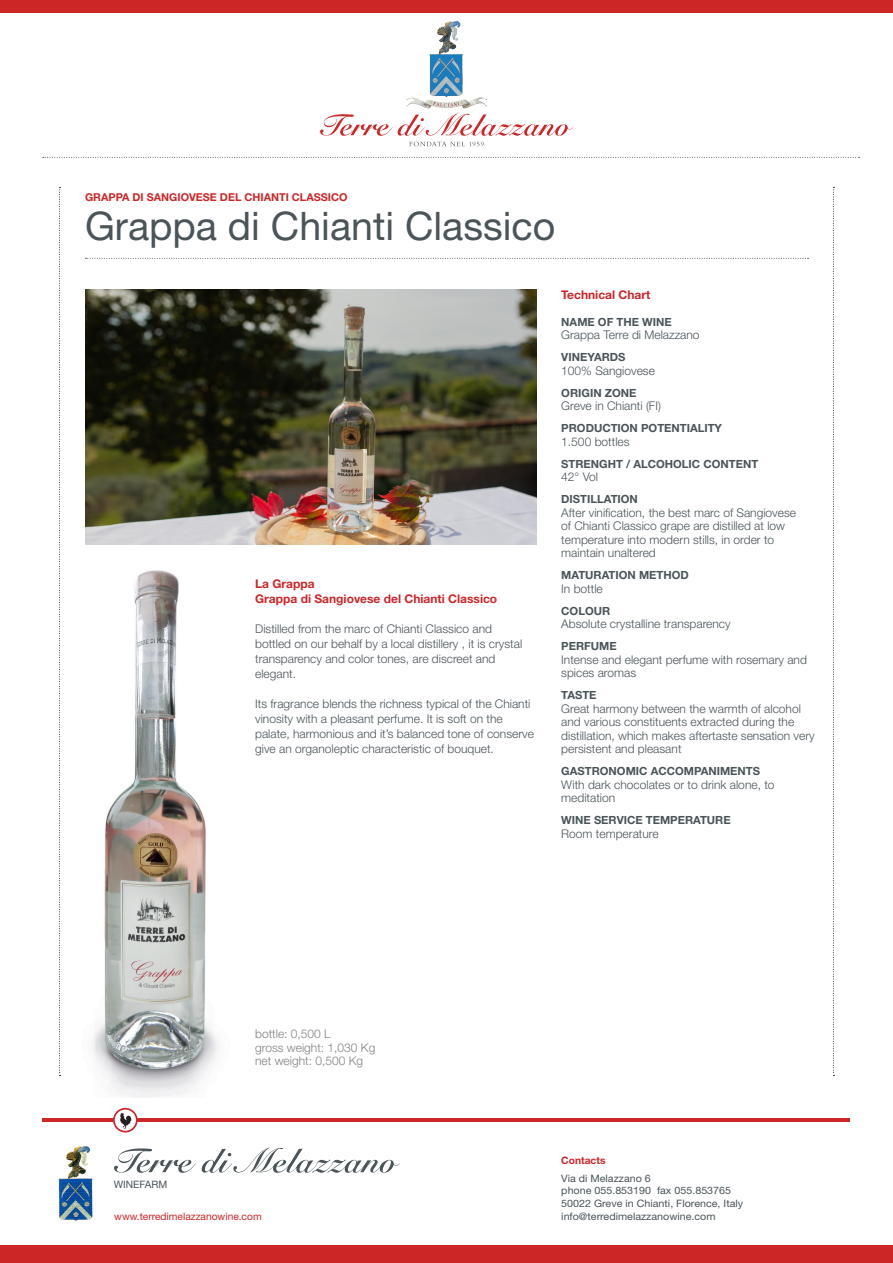
<style>
.page{position:relative;width:893px;height:1263px;background:#fff}
.page>*{position:absolute;margin:0;border:0;box-sizing:border-box;transform-origin:0 0}
.tit{font:39.3px "Helvetica Neue";color:#4a5459}
._45__8_9{font:300 12px/13.5px "Helvetica Neue";color:#4a5459}
.red{font:700 12px "Helvetica Neue";color:#cc2628}
._45_h{font:300 12px "Helvetica Neue";color:#808285}
.b{font:700 11.25px "Helvetica Neue";color:#4a5459}
.primo_b{font:700 11.25px "Helvetica Neue";color:#4a5459}
.t1{font:700 10.8px "Helvetica Neue";color:#cc2628}
.t2{font:10.2px/12.8px "Helvetica Neue";color:#4a5459;scale:1.05 1}
.t3{font:10.2px "Helvetica Neue";color:#cc2628}
.t4{font:10.2px "Helvetica Neue";color:#4a5459}
.t5{font:700 10.2px "Helvetica Neue";color:#cc2628}
</style>
<div class="page">
<hr style="left:43px;top:1118px;width:807px;height:4px;background:#cc2628">
<svg style="left:113px;top:1108px;width:25px;height:24px"></svg>
<svg style="left:120px;top:1113px;width:11px;height:16px"></svg>
<img style="left:58px;top:1146px;width:35px;height:77px">
<svg style="left:114px;top:1148px;width:286px;height:25px"></svg>
<div style="left:0;top:1246px;width:893px;height:17px;background:#cc2627"></div>
<div style="left:0;top:0;width:893px;height:13px;background:#cc2627"></div>
<svg style="left:320px;top:114px;width:253px;height:22px"></svg>
<svg style="left:409px;top:142px;width:75px;height:4px"></svg>
<img style="left:406px;top:21px;width:81px;height:88px">
<img style="left:92px;top:570px;width:127px;height:527px">
<svg style="left:43px;top:157px;width:817px;height:1px"></svg>
<svg style="left:85px;top:258px;width:723px;height:1px"></svg>
<svg style="left:59px;top:187px;width:2px;height:889px"></svg>
<svg style="left:833px;top:187px;width:1px;height:889px"></svg>
<img style="left:85px;top:289px;width:452px;height:255px">
<p class="t1" style="left:85px;top:190px;width:264px">GRAPPA DI SANGIOVESE DEL CHIANTI CLASSICO</p>
<p class="tit" style="left:85px;top:203px;width:472px">Grappa di Chianti Classico</p>
<p class="t4" style="left:114px;top:1179px;width:55px">WINEFARM</p>
<p class="red" style="left:255px;top:576px;width:61px">La Grappa</p>
<p class="red" style="left:255px;top:591px;width:244px">Grappa di Sangiovese del Chianti Classico</p>
<p class="_45__8_9" style="left:255px;top:621px;width:269px;line-height:15px">Distilled from the marc of Chianti Classico and bottled on our behalf by a local distillery , it is crystal transparency and color tones, are discreet and elegant.</p>
<p class="_45__8_9" style="left:255px;top:696px;width:280px;line-height:15px">Its fragrance blends the richness typical of the Chianti vinosity with a pleasant perfume. It is soft on the palate, harmonious and it’s balanced tone of conserve give an organoleptic characteristic of bouquet.</p>
<p class="red" style="left:561px;top:287px;width:91px">Technical Chart</p>
<p class="primo_b" style="left:561px;top:315px;width:112px">NAME OF THE WINE</p>
<p class="_45__8_9" style="left:561px;top:328px;width:140px">Grappa Terre di Melazzano</p>
<p class="b" style="left:561px;top:350px;width:66px">VINEYARDS</p>
<p class="_45__8_9" style="left:561px;top:363px;width:95px">100% Sangiovese</p>
<p class="b" style="left:561px;top:386px;width:77px">ORIGIN ZONE</p>
<p class="_45__8_9" style="left:561px;top:399px;width:101px">Greve in Chianti (FI)</p>
<p class="b" style="left:561px;top:421px;width:162px">PRODUCTION POTENTIALITY</p>
<p class="_45__8_9" style="left:561px;top:434px;width:70px">1.500 bottles</p>
<p class="b" style="left:561px;top:457px;width:198px">STRENGHT / ALCOHOLIC CONTENT</p>
<p class="_45__8_9" style="left:561px;top:470px;width:38px">42° Vol</p>
<p class="b" style="left:561px;top:492px;width:78px">DISTILLATION</p>
<p class="_45__8_9" style="left:561px;top:505px;width:236px">After vinification, the best marc of Sangiovese of Chianti Classico grape are distilled at low temperature into modern stills, in order to maintain unaltered</p>
<p class="b" style="left:561px;top:568px;width:129px">MATURATION METHOD</p>
<p class="_45__8_9" style="left:561px;top:581px;width:43px">In bottle</p>
<p class="b" style="left:561px;top:604px;width:50px">COLOUR</p>
<p class="_45__8_9" style="left:561px;top:617px;width:171px">Absolute crystalline transparency</p>
<p class="b" style="left:561px;top:639px;width:57px">PERFUME</p>
<p class="_45__8_9" style="left:561px;top:652px;width:247px">Intense and elegant perfume with rosemary and spices aromas</p>
<p class="b" style="left:561px;top:688px;width:37px">TASTE</p>
<p class="_45__8_9" style="left:561px;top:701px;width:255px">Great harmony between the warmth of alcohol and various constituents extracted during the distillation, which makes aftertaste sensation very persistent and pleasant</p>
<p class="b" style="left:561px;top:764px;width:200px">GASTRONOMIC ACCOMPANIMENTS</p>
<p class="_45__8_9" style="left:561px;top:777px;width:215px">With dark chocolates or to drink alone, to meditation</p>
<p class="b" style="left:561px;top:813px;width:171px">WINE SERVICE TEMPERATURE</p>
<p class="_45__8_9" style="left:561px;top:826px;width:99px">Room temperature</p>
<p class="_45_h" style="left:255px;top:1027px;width:77px">bottle: 0,500 L</p>
<p class="_45_h" style="left:255px;top:1040px;width:122px">gross weight: 1,030 Kg</p>
<p class="_45_h" style="left:255px;top:1054px;width:110px">net weight: 0,500 Kg</p>
<p class="t5" style="left:561px;top:1154px;width:46px">Contacts</p>
<p class="t2" style="left:561px;top:1171px;width:175px">Via di Melazzano 6<br>phone 055.853190 fax 055.853765<br>50022 Greve in Chianti, Florence, Italy</p>
<p class="t3" style="left:114px;top:1211px;width:149px">www.terredimelazzanowine.com</p>
<p class="t2" style="left:561px;top:1210px;width:148px">info@terredimelazzanowine.com</p>
</div>
